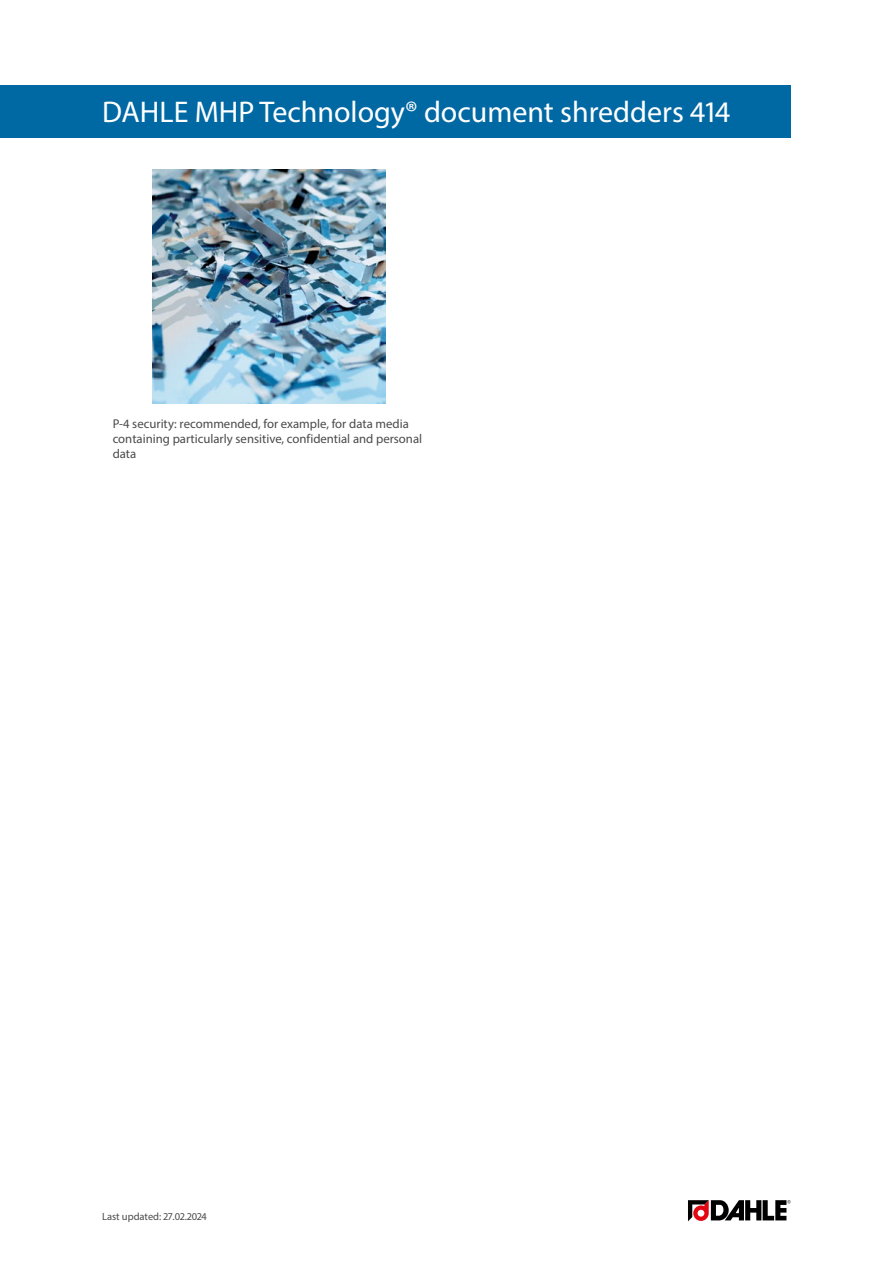
<style>
.page{position:relative;width:893px;height:1263px;background:#fff}
.page>*{position:absolute;margin:0;border:0;box-sizing:border-box;transform-origin:0 0}
.Produktname{font:30px "Myriad Pro";color:#fff}
.Fliesstexte{font:12.75px/15.3px "Myriad Pro";color:#4a4a49}
.t1{font:10.5px "Myriad Pro";color:#4a4a49}
</style>
<div class="page">
<img style="left:152px;top:169px;width:234px;height:234px">
<svg style="left:688px;top:1200px;width:103px;height:21px"></svg>
<div style="left:0;top:85px;width:791px;height:53px;background:#0069a4"></div>
<p class="Produktname" style="left:102px;top:94px;width:629px">DAHLE MHP Technology® document shredders 414</p>
<p class="Fliesstexte" style="left:113px;top:416px;width:311px">P-4 security: recommended, for example, for data media containing particularly sensitive, confidential and personal data</p>
<p class="t1" style="left:102px;top:1210px;width:106px">Last updated: 27.02.2024</p>
</div>
